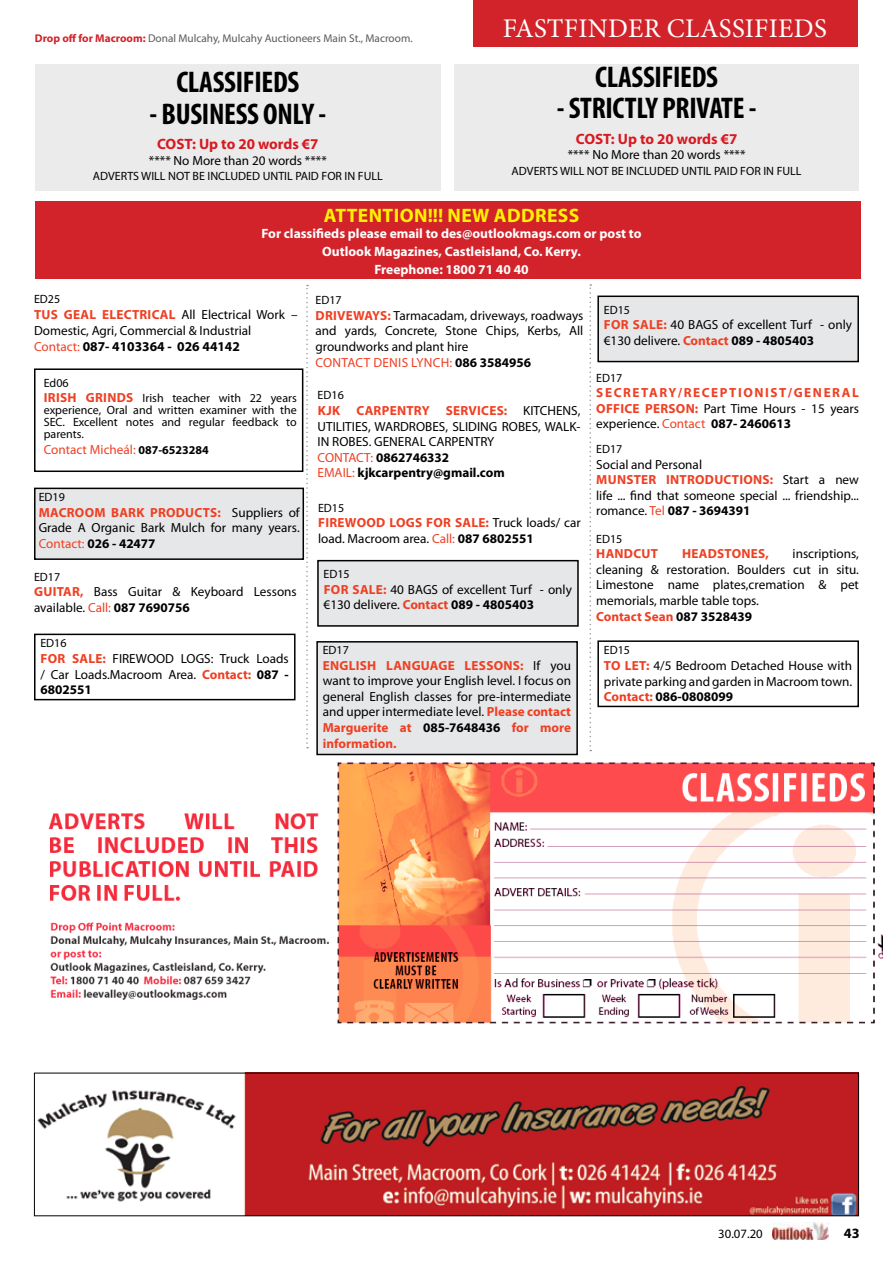
<style>
.page{position:relative;width:893px;height:1263px;background:#fff}
.page>*{position:absolute;margin:0;border:0;box-sizing:border-box;transform-origin:0 0}
.t1{font:700 condensed 30px "Myriad Pro";letter-spacing:-.01em;color:#000}
.t2{font:27px "Minion Pro";letter-spacing:.01em;color:#fff}
.t3{font:700 19.5px "Myriad Pro";color:#fff200}
.t4{font:700 15px "Myriad Pro";color:#d71920}
.t5{font:700 14.25px "Myriad Pro";color:#000}
.t6{font:700 13.5px/18px "Myriad Pro";color:#fff;text-align:center}
.t7{font:700 13.5px "Myriad Pro";color:#000}
.t8{font:13.2px/15.6px "Myriad Pro";color:#000}
.t9{font:700 13.2px "Myriad Pro";letter-spacing:.02em;color:#ef3f23}
.t10{font:13.2px "Myriad Pro";color:#ef3f23}
.t11{font:12.75px "Myriad Pro";color:#000}
.t12{font:12px/12px "Myriad Pro";color:#000;text-align:justify}
.t13{font:11.25px "Myriad Pro";color:#58595b}
.s1{font-weight:700;color:#d2232a}
.s2{font-weight:400;font-size:13.2px;color:#ef3f23}
.s3{font-weight:700;font-size:12px;color:#000}
.s4{font-weight:700;color:#ef3f23}
.s5{color:#ef3f23}
.s6{font-weight:700}
</style>
<div class="page">
<img style="left:772px;top:1223px;width:57px;height:17px">
<div style="left:598px;top:296px;width:260px;height:66px;background:#e6e7e8"></div>
<div style="left:597px;top:296px;width:262px;height:66px;border:2px solid #000"></div>
<div style="left:35px;top:65px;width:405px;height:126px;background:#ebebec"></div>
<div style="left:454px;top:64px;width:405px;height:127px;background:#ebebec"></div>
<div style="left:473px;top:0;width:385px;height:47px;background:#d2232a"></div>
<svg style="left:589px;top:284px;width:2px;height:467px"></svg>
<svg style="left:306px;top:285px;width:2px;height:463px"></svg>
<div style="left:36px;top:201px;width:825px;height:78px;background:#d2232a"></div>
<img style="left:37px;top:1075px;width:820px;height:139px">
<div style="left:34px;top:1073px;width:825px;height:143px;border:1px solid #000"></div>
<div style="left:34px;top:368px;width:269px;height:104px;border:2px solid #000"></div>
<div style="left:35px;top:488px;width:268px;height:71px;background:#e6e7e8"></div>
<div style="left:34px;top:488px;width:270px;height:72px;border:2px solid #000"></div>
<img style="left:48px;top:762px;width:834px;height:262px">
<div style="left:318px;top:561px;width:260px;height:65px;background:#e6e7e8"></div>
<div style="left:317px;top:560px;width:262px;height:67px;border:2px solid #000"></div>
<div style="left:34px;top:634px;width:262px;height:66px;border:2px solid #000"></div>
<div style="left:597px;top:640px;width:262px;height:67px;border:2px solid #000"></div>
<div style="left:317px;top:642px;width:260px;height:112px;background:#e6e7e8"></div>
<div style="left:316px;top:641px;width:262px;height:114px;border:2px solid #000"></div>
<p class="t13" style="left:35px;top:31px;width:379px"><span class="s1">Drop off for Macroom:</span> Donal Mulcahy, Mulcahy Auctioneers Main St., Macroom.</p>
<h1 class="t1" style="left:176px;top:63px;width:124px">CLASSIFIEDS</h1>
<h1 class="t1" style="left:150px;top:95px;width:178px">- BUSINESS ONLY -</h1>
<p class="t4" style="left:157px;top:134px;width:163px">COST: Up to 20 words €7</p>
<p class="t8" style="left:149px;top:152px;width:179px">**** No More than 20 words ****</p>
<p class="t12" style="left:93px;top:170px;width:291px">ADVERTS WILL NOT BE INCLUDED UNTIL PAID FOR IN FULL</p>
<h2 class="t2" style="left:503px;top:10px;width:325px">FASTFINDER CLASSIFIEDS</h2>
<h1 class="t1" style="left:595px;top:58px;width:124px">CLASSIFIEDS</h1>
<h1 class="t1" style="left:557px;top:90px;width:201px">- STRICTLY PRIVATE -</h1>
<p class="t4" style="left:576px;top:129px;width:163px">COST: Up to 20 words €7</p>
<p class="t8" style="left:568px;top:147px;width:179px">**** No More than 20 words ****</p>
<p class="t12" style="left:512px;top:165px;width:291px">ADVERTS WILL NOT BE INCLUDED UNTIL PAID FOR IN FULL</p>
<h3 class="t3" style="left:324px;top:202px;width:24px">Attention</h3>
<h3 class="t3" style="left:428px;top:202px;width:80px">!!! New address</h3>
<p class="t6" style="left:261px;top:224px;width:382px">For classifieds please email to des@outlookmags.com or post to<br>Outlook Magazines, Castleisland, Co. Kerry.<br>Freephone: 1800 71 40 40</p>
<p class="t12" style="left:34px;top:293px;width:28px">ED25</p>
<p class="t9" style="left:34px;top:306px;width:48px">Tus Geal</p>
<p class="t9" style="left:102px;top:306px;width:16px">Electrical</p>
<p class="t8" style="left:34px;top:306px;width:265px;text-indent:147px">All Electrical Work –<br>Domestic, Agri, Commercial &amp; Industrial</p>
<p class="t7" style="left:34px;top:337px;width:207px"><span class="s2">Contact:</span> 087- 4103364 - 026 44142</p>
<p class="t12" style="left:44px;top:376px;width:26px">Ed06</p>
<p class="t9" style="left:44px;top:389px;width:8px">irish</p>
<p class="t9" style="left:86px;top:389px;width:9px">grinds</p>
<p class="t12" style="left:44px;top:392px;width:255px;text-indent:99px">Irish teacher with 22 years experience, Oral and written examiner with the SEC. Excellent notes and regular feedback to parents.</p>
<p class="t10" style="left:44px;top:441px;width:167px">Contact Micheál: <span class="s3">087-6523284</span></p>
<p class="t12" style="left:39px;top:491px;width:28px">ED19</p>
<p class="t8" style="left:39px;top:504px;width:263px;text-align:justify"><span class="s4">MACROOM BARK PRODUCTS:</span> Suppliers of Grade A Organic Bark Mulch for many years.<br><span class="s5">Contact:</span> <span class="s6">026 - 42477</span></p>
<p class="t12" style="left:34px;top:570px;width:28px">ED17</p>
<p class="t9" style="left:34px;top:583px;width:18px">Guitar</p>
<p class="t8" style="left:34px;top:584px;width:264px;text-indent:46px"><span class="s4">,</span> Bass Guitar &amp; Keyboard Lessons available. <span class="s5">Call:</span> <span class="s6">087 7690756</span></p>
<p class="t12" style="left:40px;top:637px;width:28px">ED16</p>
<p class="t9" style="left:41px;top:650px;width:9px">for</p>
<p class="t9" style="left:72px;top:650px;width:9px">sale</p>
<p class="t8" style="left:40px;top:651px;width:250px;text-align:justify;text-indent:62px"><span class="s4">:</span> FIREWOOD LOGS: Truck Loads / Car Loads.Macroom Area. <span class="s4">Contact:</span> <span class="s6">087 - 6802551</span></p>
<p class="t12" style="left:315px;top:294px;width:28px">ED17</p>
<p class="t8" style="left:315px;top:307px;width:269px"><span class="s4">DRIVEWAYS:</span> Tarmacadam, driveways, roadways and yards, Concrete, Stone Chips, Kerbs, All groundworks and plant hire<br><span class="s5">CONTACT DENIS LYNCH:</span> <span class="s6">086 3584956</span></p>
<p class="t12" style="left:318px;top:389px;width:28px">ED16</p>
<p class="t8" style="left:318px;top:403px;width:264px"><span class="s4">KJK CARPENTRY SERVICES:</span> KITCHENS,<br>UTILITIES, WARDROBES, SLIDING ROBES, WALK-<br>IN ROBES. GENERAL CARPENTRY<br><span class="s5">CONTACT:</span> <span class="s6">0862746332<br></span><span class="s5">EMAIL:</span> <span class="s6">kjkcarpentry@gmail.com</span></p>
<p class="t12" style="left:318px;top:501px;width:28px">ED15</p>
<p class="t9" style="left:318px;top:514px;width:17px">Firewood</p>
<p class="t9" style="left:389px;top:514px;width:9px">logs</p>
<p class="t9" style="left:426px;top:514px;width:9px">for</p>
<p class="t9" style="left:455px;top:514px;width:9px">sale</p>
<p class="t8" style="left:318px;top:515px;width:264px;text-indent:167px"><span class="s4">:</span> Truck loads/ car load. Macroom area. <span class="s5">Call:</span> <span class="s6">087 6802551</span></p>
<p class="t12" style="left:324px;top:568px;width:28px">ED15</p>
<p class="t9" style="left:324px;top:581px;width:9px">for</p>
<p class="t9" style="left:353px;top:581px;width:9px">sale</p>
<p class="t8" style="left:324px;top:581px;width:250px;text-indent:60px"><span class="s4">:</span> 40 BAGS of excellent Turf - only €130 delivere. <span class="s4">Contact</span> <span class="s6">089 - 4805403</span></p>
<p class="t12" style="left:323px;top:644px;width:28px">ED17</p>
<p class="t9" style="left:323px;top:656px;width:16px">English</p>
<p class="t9" style="left:386px;top:656px;width:17px">Language</p>
<p class="t9" style="left:465px;top:656px;width:16px">Lessons</p>
<p class="t8" style="left:323px;top:657px;width:250px;text-align:justify;text-indent:197px"><span class="s4">:</span> If you want to improve your English level. I focus on general English classes for pre-intermediate and upper intermediate level. <span class="s4">Please contact Marguerite at</span> <span class="s6">085-7648436</span> <span class="s4">for more information.</span></p>
<p class="t12" style="left:604px;top:303px;width:28px">ED15</p>
<p class="t9" style="left:604px;top:316px;width:9px">for</p>
<p class="t9" style="left:633px;top:316px;width:9px">sale</p>
<p class="t8" style="left:604px;top:317px;width:250px;text-indent:60px"><span class="s4">:</span> 40 BAGS of excellent Turf - only €130 delivere. <span class="s4">Contact</span> <span class="s6">089 - 4805403</span></p>
<p class="t12" style="left:596px;top:371px;width:28px">ED17</p>
<p class="t9" style="left:596px;top:384px;width:19px">Secretary</p>
<p class="t9" style="left:678px;top:384px;width:25px">/Receptionist</p>
<p class="t9" style="left:788px;top:384px;width:27px">/General</p>
<p class="t9" style="left:596px;top:400px;width:18px">Office</p>
<p class="t9" style="left:645px;top:400px;width:17px">Person</p>
<p class="t8" style="left:596px;top:400px;width:264px;text-indent:99px"><span class="s4">:</span> Part Time Hours - 15 years experience. <span class="s5">Contact</span> <span class="s6">087- 2460613</span></p>
<p class="t12" style="left:596px;top:443px;width:28px">ED17</p>
<p class="t8" style="left:596px;top:456px;width:264px">Social and Personal<br><span class="s4">MUNSTER INTRODUCTIONS:</span> Start a new life ... find that someone special ... friendship... romance. <span class="s5">Tel</span> <span class="s6">087 - 3694391</span></p>
<p class="t12" style="left:596px;top:532px;width:28px">ED15</p>
<p class="t9" style="left:596px;top:545px;width:20px">Handcut</p>
<p class="t9" style="left:682px;top:545px;width:10px">headstones</p>
<p class="t9" style="left:765px;top:545px;width:5px">,</p>
<p class="t8" style="left:596px;top:546px;width:264px;text-indent:196px">inscriptions, cleaning &amp; restoration. Boulders cut in situ.<br>Limestone name plates,cremation &amp; pet memorials, marble table tops.<br><span class="s4">Contact Sean</span> <span class="s6">087 3528439</span></p>
<p class="t12" style="left:604px;top:644px;width:28px">ED15</p>
<p class="t8" style="left:604px;top:657px;width:250px;text-align:justify"><span class="s4">TO LET:</span> 4/5 Bedroom Detached House with private parking and garden in Macroom town.<br><span class="s4">Contact:</span> <span class="s6">086-0808099</span></p>
<p class="t11" style="left:718px;top:1226px;width:46px">30.07.20</p>
<p class="t5" style="left:844px;top:1224px;width:17px">43</p>
</div>
